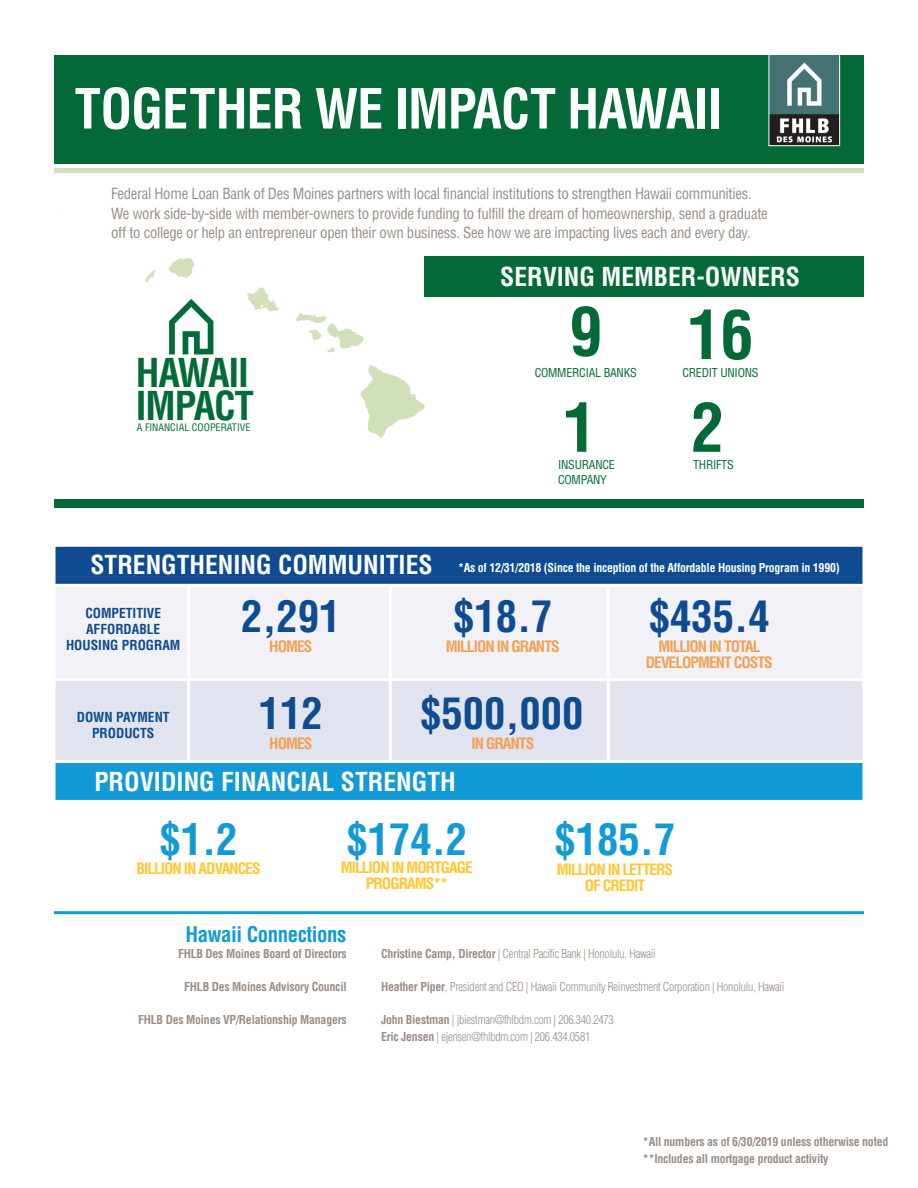
<style>
.page{position:relative;width:918px;height:1188px;background:#fff}
.page>*{position:absolute;margin:0;border:0;box-sizing:border-box;transform-origin:0 0}
.t1{font:700 condensed 66px "Helvetica LT Std";color:#036a37}
.t2{font:700 condensed 54px "Helvetica LT Std";letter-spacing:-.02em;color:#fff}
.t3{font:700 condensed 42.6px "Helvetica LT Std";color:#0e4b91}
.t4{font:700 condensed 42.6px "Helvetica LT Std";color:#129ad6}
.t5{font:700 condensed 38.85px "Helvetica LT Std";letter-spacing:-.03em;color:#036b37}
.t6{font:700 condensed 25.5px "Helvetica LT Std";color:#fff}
.t7{font:700 condensed 21px "Helvetica LT Std";letter-spacing:-.02em;color:#129ad6}
.t8{font:700 condensed 15.3px/16.2px "Helvetica LT Std";letter-spacing:-.06em;color:#ffc62f;text-align:center}
.t9{font:700 condensed 15.3px "Helvetica LT Std";letter-spacing:-.06em;color:#f2a053}
.t10{font:condensed 15px/19.5px "Helvetica LT Std";letter-spacing:-.02em;color:#998d85}
.t11{font:700 condensed 13.5px/16.2px "Helvetica LT Std";color:#0e4b91}
.t12{font:300 condensed 12px "Helvetica LT Std";letter-spacing:-.02em;color:#998d85}
.t13{font:700 condensed 12px "Helvetica LT Std";letter-spacing:-.02em;color:#998d85}
.t14{font:700 condensed 12px "Helvetica LT Std";letter-spacing:-.02em;color:#fff}
.t15{font:condensed 12px "Helvetica LT Std";letter-spacing:-.02em;color:#036a37}
.t16{font:condensed 10.2px "Helvetica LT Std";color:#036a37}
.s1{font-weight:700}
</style>
<div class="page">
<div style="left:425px;top:256px;width:439px;height:40px;background:#036a37"></div>
<div style="left:54px;top:499px;width:810px;height:8px;background:#036a37"></div>
<div style="left:54px;top:55px;width:810px;height:108px;background:#036a37"></div>
<div style="left:54px;top:168px;width:810px;height:5px;background:#d2debc"></div>
<img style="left:770px;top:56px;width:68px;height:88px">
<div style="left:768px;top:54px;width:72px;height:92px;border:1px solid #fff"></div>
<svg style="left:145px;top:256px;width:280px;height:182px"></svg>
<div style="left:52px;top:584px;width:814px;height:97px;background:#f1f1f7;border:3px solid #fff"></div>
<div style="left:52px;top:544px;width:814px;height:43px;background:#0e4b91;border:3px solid #fff"></div>
<div style="left:52px;top:760px;width:814px;height:43px;background:#129ad6;border:3px solid #fff"></div>
<hr style="left:54px;top:911px;width:810px;height:3px;background:#129ad6">
<div style="left:52px;top:678px;width:814px;height:85px;background:#e1e3ef;border:3px solid #fff"></div>
<hr style="left:187px;top:587px;width:3px;height:173px;background:#fff">
<hr style="left:389px;top:587px;width:3px;height:173px;background:#fff">
<hr style="left:302px;top:801px;width:3px;height:108px;background:#fff">
<hr style="left:607px;top:587px;width:3px;height:173px;background:#fff">
<hr style="left:509px;top:801px;width:3px;height:108px;background:#fff">
<p class="t2" style="left:75px;top:75px;width:649px">TOGETHER WE IMPACT HAWAII</p>
<p class="t10" style="left:111px;top:184px;width:658px">Federal Home Loan Bank of Des Moines partners with local financial institutions to strengthen Hawaii communities.<br>We work side-by-side with member-owners to provide funding to fulfill the dream of homeownership, send a graduate off to college or help an entrepreneur open their own business. See how we are impacting lives each and every day.</p>
<p class="t5" style="left:136px;top:348px;width:114px">HAWAII</p>
<p class="t5" style="left:136px;top:382px;width:120px">IMPACT</p>
<p class="t16" style="left:137px;top:421px;width:115px">A FINANCIAL COOPERATIVE</p>
<p class="t6" style="left:500px;top:261px;width:301px">SERVING MEMBER-OWNERS</p>
<p class="t1" style="left:569px;top:290px;width:34px">9</p>
<p class="t1" style="left:688px;top:294px;width:67px">16</p>
<p class="t15" style="left:535px;top:365px;width:104px">COMMERCIAL BANKS</p>
<p class="t15" style="left:682px;top:365px;width:78px">CREDIT UNIONS</p>
<p class="t1" style="left:563px;top:386px;width:34px">1</p>
<p class="t1" style="left:691px;top:386px;width:34px">2</p>
<p class="t15" style="left:558px;top:458px;width:58px">INSURANCE</p>
<p class="t15" style="left:558px;top:472px;width:50px">COMPANY</p>
<p class="t15" style="left:693px;top:458px;width:42px">THRIFTS</p>
<p class="t6" style="left:90px;top:548px;width:344px">STRENGTHENING COMMUNITIES</p>
<p class="t11" style="left:85px;top:605px;width:77px">COMPETITIVE<br>AFFORDABLE</p>
<p class="t11" style="left:66px;top:637px;width:116px">HOUSING PROGRAM</p>
<p class="t3" style="left:241px;top:590px;width:101px">2,291</p>
<p class="t9" style="left:269px;top:637px;width:45px">HOMES</p>
<p class="t14" style="left:458px;top:560px;width:383px">*As of 12/31/2018 (Since the inception of the Affordable Housing Program in 1990)</p>
<p class="t3" style="left:453px;top:590px;width:101px">$18.7</p>
<p class="t3" style="left:649px;top:590px;width:122px">$435.4</p>
<p class="t9" style="left:446px;top:637px;width:115px">MILLION IN GRANTS</p>
<p class="t9" style="left:658px;top:637px;width:103px">MILLION IN TOTAL</p>
<p class="t9" style="left:646px;top:653px;width:128px">DEVELOPMENT COSTS</p>
<p class="t11" style="left:77px;top:709px;width:94px;text-align:center">DOWN PAYMENT<br>PRODUCTS</p>
<p class="t3" style="left:259px;top:687px;width:65px">112</p>
<p class="t3" style="left:420px;top:687px;width:165px">$500,000</p>
<p class="t9" style="left:269px;top:734px;width:45px">HOMES</p>
<p class="t9" style="left:471px;top:734px;width:64px">IN GRANTS</p>
<p class="t6" style="left:94px;top:766px;width:363px">PROVIDING FINANCIAL STRENGTH</p>
<p class="t4" style="left:159px;top:813px;width:80px">$1.2</p>
<p class="t8" style="left:136px;top:861px;width:126px">BILLION IN ADVANCES</p>
<p class="t4" style="left:346px;top:813px;width:122px">$174.2</p>
<p class="t8" style="left:341px;top:859px;width:134px">MILLION IN MORTGAGE</p>
<p class="t8" style="left:366px;top:875px;width:83px">PROGRAMS**</p>
<p class="t4" style="left:555px;top:813px;width:122px">$185.7</p>
<p class="t8" style="left:557px;top:861px;width:118px">MILLION IN LETTERS<br>OF CREDIT</p>
<p class="t7" style="left:186px;top:921px;width:162px">Hawaii Connections</p>
<p class="t13" style="left:178px;top:947px;width:170px">FHLB Des Moines Board of Directors</p>
<p class="t12" style="left:381px;top:947px;width:276px"><span class="s1">Christine Camp, Director</span> | Central Pacific Bank | Honolulu, Hawaii</p>
<p class="t13" style="left:184px;top:980px;width:164px">FHLB Des Moines Advisory Council</p>
<p class="t12" style="left:381px;top:980px;width:405px"><span class="s1">Heather Piper</span>, President and CEO | Hawaii Community Reinvestment Corporation | Honolulu, Hawaii</p>
<p class="t13" style="left:138px;top:1013px;width:210px">FHLB Des Moines VP/Relationship Managers</p>
<p class="t12" style="left:381px;top:1013px;width:234px"><span class="s1">John Biestman</span> | jbiestman@fhlbdm.com | 206.340.2473</p>
<p class="t12" style="left:381px;top:1029px;width:211px"><span class="s1">Eric Jensen</span> | ejensen@fhlbdm.com | 206.434.0581</p>
<p class="t13" style="left:643px;top:1134px;width:247px">*All numbers as of 6/30/2019 unless otherwise noted</p>
<p class="t13" style="left:643px;top:1151px;width:187px">**Includes all mortgage product activity</p>
</div>
